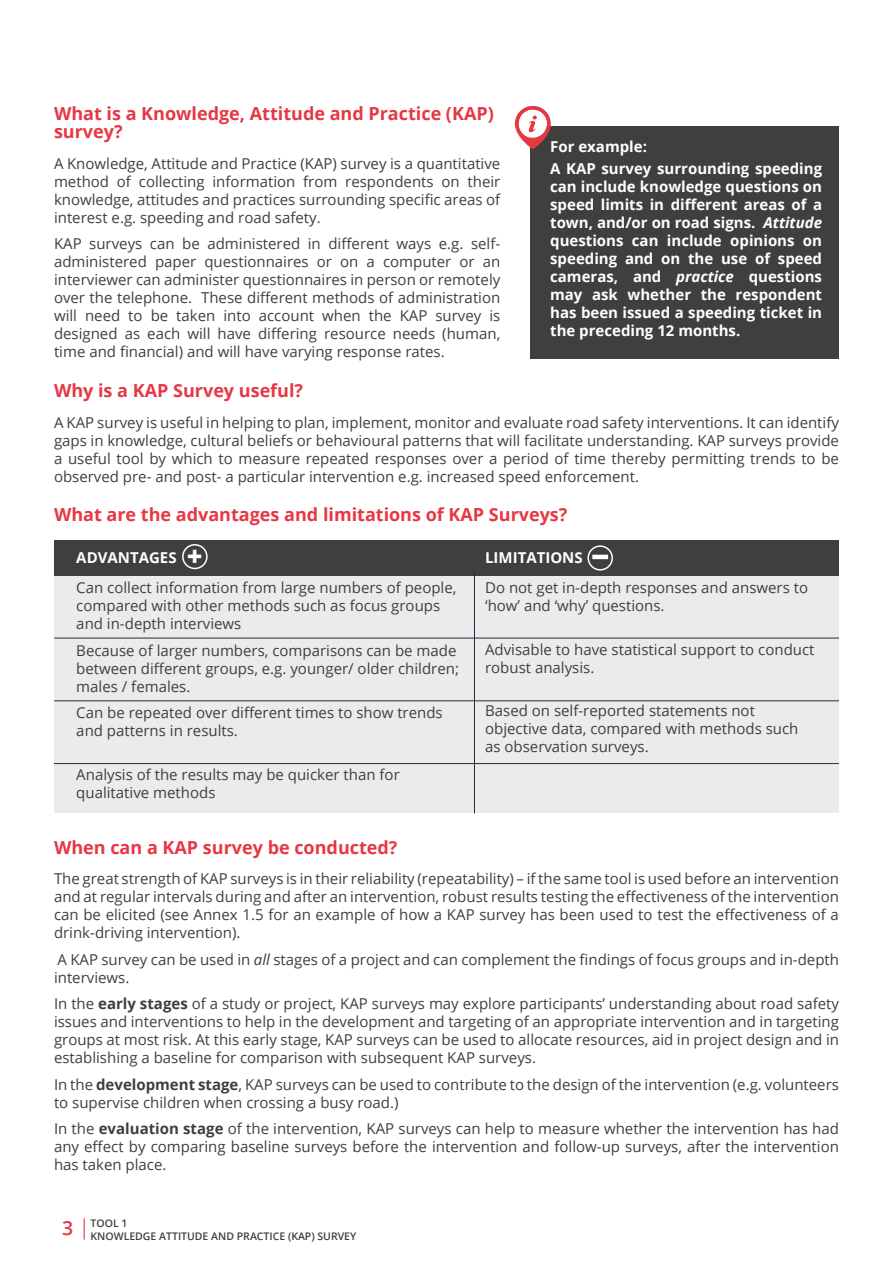
<style>
.page{position:relative;width:893px;height:1263px;background:#fff}
.page>*{position:absolute;margin:0;border:0;box-sizing:border-box;transform-origin:0 0}
.t1{font:800 27px "Open Sans";color:#fff}
.t2{font:700 18px/18px "Open Sans";color:#e73744}
.t3{font:15px/18px "Open Sans";color:#3f3f3e}
.t4{font:700 15px/18px "Open Sans";color:#fff}
.t5{font:600 10.5px/12.6px "Open Sans";color:#3f3f3e}
.s1{font-style:italic}
.s2{font-weight:700}
.s3{font-size:19.5px;color:#e73744}
</style>
<div class="page">
<div style="left:54px;top:572px;width:785px;height:241px;background:#ebebeb"></div>
<div style="left:54px;top:540px;width:785px;height:35px;background:#3f3f3e"></div>
<hr style="left:592px;top:555px;width:16px;height:4px;background:#fff">
<div style="left:182px;top:544px;width:26px;height:25px;border:2px solid #fff;border-radius:50%"></div>
<div style="left:587px;top:545px;width:26px;height:26px;border:2px solid #fff;border-radius:50%"></div>
<div style="left:531px;top:126px;width:308px;height:233px;background:#3f3f3e"></div>
<svg style="left:515px;top:106px;width:36px;height:43px"></svg>
<hr style="left:54px;top:638px;width:785px;height:1px;background:#222f3e">
<hr style="left:474px;top:572px;width:1px;height:241px;background:#222f3e">
<hr style="left:54px;top:700px;width:785px;height:1px;background:#222f3e">
<hr style="left:54px;top:763px;width:785px;height:1px;background:#222f3e">
<svg style="left:84px;top:1218px;width:1px;height:21px"></svg>
<p class="t2" style="left:54px;top:104px;width:441px">What is a Knowledge, Attitude and Practice (KAP) survey?</p>
<p class="t3" style="left:54px;top:154px;width:448px;text-align:justify">A Knowledge, Attitude and Practice (KAP) survey is a quantitative method of collecting information from respondents on their knowledge, attitudes and practices surrounding specific areas of interest e.g. speeding and road safety.</p>
<p class="t3" style="left:54px;top:235px;width:448px;text-align:justify">KAP surveys can be administered in different ways e.g. self&shy;administered paper questionnaires or on a computer or an interviewer can administer questionnaires in person or remotely over the telephone. These different methods of administration will need to be taken into account when the KAP survey is designed as each will have differing resource needs (human, time and financial) and will have varying response rates.</p>
<p class="t4" style="left:550px;top:135px;width:273px;line-height:22.2px">For example:<br>A KAP survey surrounding speeding</p>
<p class="t4" style="left:550px;top:177px;width:273px;text-align:justify">can include knowledge questions on speed limits in different areas of a town, and/or on road signs. <span class="s1">Attitude </span>questions can include opinions on speeding and on the use of speed cameras, and <span class="s1">practice</span> questions may ask whether the respondent has been issued a speeding ticket in the preceding 12 months.</p>
<p class="t2" style="left:54px;top:381px;width:251px">Why is a KAP Survey useful?</p>
<p class="t3" style="left:54px;top:413px;width:786px;text-align:justify">A KAP survey is useful in helping to plan, implement, monitor and evaluate road safety interventions. It can identify gaps in knowledge, cultural beliefs or behavioural patterns that will facilitate understanding. KAP surveys provide a useful tool by which to measure repeated responses over a period of time thereby permitting trends to be observed pre- and post- a particular intervention e.g. increased speed enforcement.</p>
<p class="t2" style="left:54px;top:505px;width:515px">What are the advantages and limitations of KAP Surveys?</p>
<h1 class="t1" style="left:187px;top:536px;width:17px">+</h1>
<p class="t4" style="left:76px;top:548px;width:102px">ADVANTAGES</p>
<p class="t3" style="left:76px;top:578px;width:382px">Can collect information from large numbers of people, compared with other methods such as focus groups and in-depth interviews</p>
<p class="t3" style="left:76px;top:641px;width:384px">Because of larger numbers, comparisons can be made between different groups, e.g. younger/ older children; males / females.</p>
<p class="t3" style="left:76px;top:703px;width:368px">Can be repeated over different times to show trends and patterns in results.</p>
<p class="t3" style="left:76px;top:765px;width:325px">Analysis of the results may be quicker than for qualitative methods</p>
<p class="t4" style="left:485px;top:548px;width:99px">LIMITATIONS</p>
<p class="t3" style="left:485px;top:578px;width:324px">Do not get in-depth responses and answers to ‘how’ and ‘why’ questions.</p>
<p class="t3" style="left:485px;top:640px;width:331px">Advisable to have statistical support to conduct robust analysis.</p>
<p class="t3" style="left:485px;top:701px;width:315px">Based on self-reported statements not objective data, compared with methods such as observation surveys.</p>
<p class="t2" style="left:54px;top:838px;width:345px">When can a KAP survey be conducted?</p>
<p class="t3" style="left:54px;top:869px;width:786px;text-align:justify">The great strength of KAP surveys is in their reliability (repeatability) – if the same tool is used before an intervention and at regular intervals during and after an intervention, robust results testing the effectiveness of the intervention can be elicited (see Annex 1.5 for an example of how a KAP survey has been used to test the effectiveness of a drink-driving intervention).</p>
<p class="t3" style="left:54px;top:950px;width:786px">A KAP survey can be used in <span class="s1">all</span> stages of a project and can complement the findings of focus groups and in-depth interviews.</p>
<p class="t3" style="left:54px;top:994px;width:786px;text-align:justify">In the <span class="s2">early stages</span> of a study or project, KAP surveys may explore participants’ understanding about road safety issues and interventions to help in the development and targeting of an appropriate intervention and in targeting groups at most risk. At this early stage, KAP surveys can be used to allocate resources, aid in project design and in establishing a baseline for comparison with subsequent KAP surveys.</p>
<p class="t3" style="left:54px;top:1075px;width:786px">In the <span class="s2">development stage</span>, KAP surveys can be used to contribute to the design of the intervention (e.g. volunteers to supervise children when crossing a busy road.)</p>
<p class="t3" style="left:54px;top:1119px;width:786px;text-align:justify">In the <span class="s2">evaluation stage</span> of the intervention, KAP surveys can help to measure whether the intervention has had any effect by comparing baseline surveys before the intervention and follow-up surveys, after the intervention has taken place.</p>
<p class="t5" style="left:91px;top:1217px;width:267px;text-indent:-29px"><span class="s3">3</span> TOOL 1<br>KNOWLEDGE ATTITUDE AND PRACTICE (KAP) SURVEY</p>
</div>
